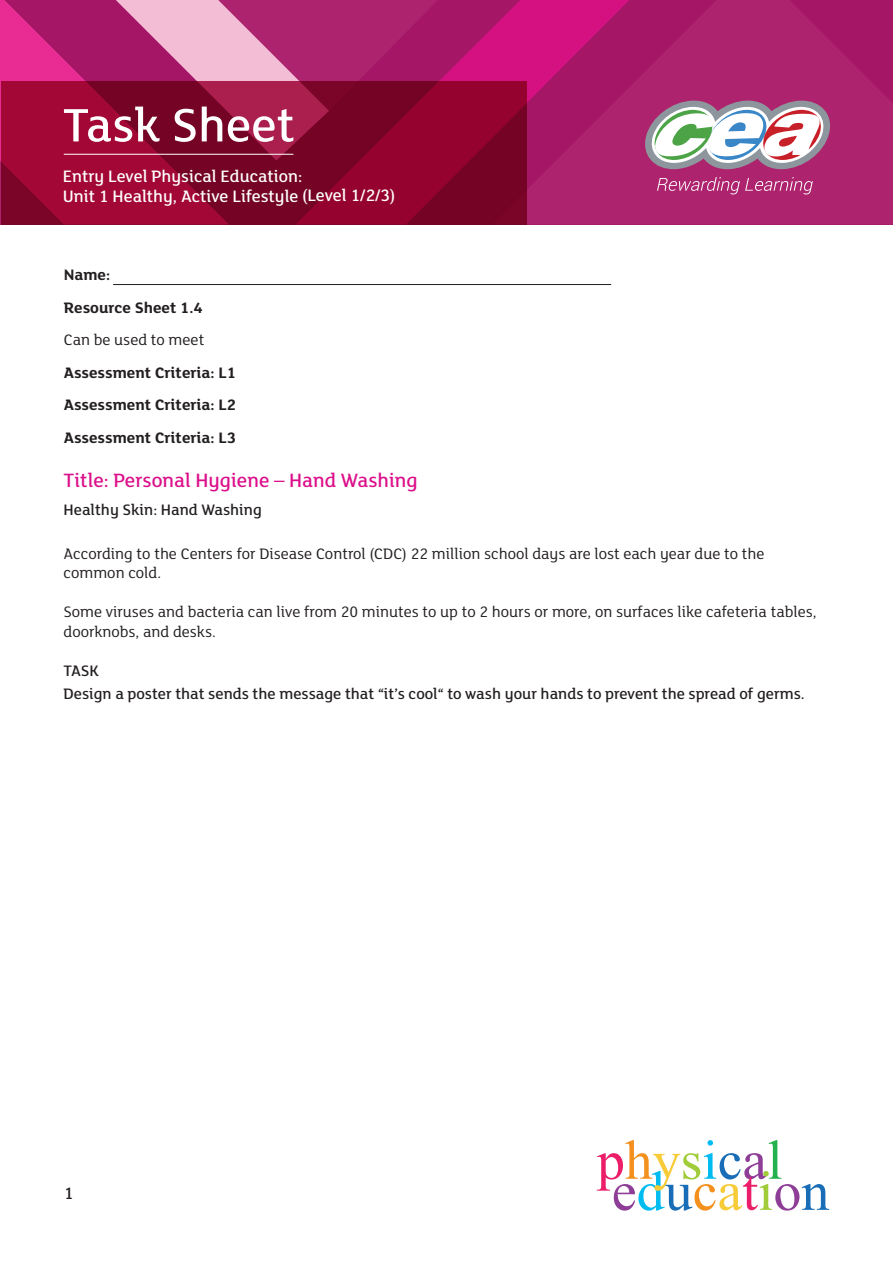
<style>
.page{position:relative;width:893px;height:1263px;background:#fff}
.page>*{position:absolute;margin:0;border:0;box-sizing:border-box;transform-origin:0 0}
.t1{font:500 51px "FS Lola";color:#fff}
.Title_Heading{font:500 21px "FS Lola";color:#dc108a}
.t2{font:500 18px/19.5px "FS Lola";color:#fff}
.t3{font:500 18px "FS Lola";color:#231f20}
.Body{font:16.5px/19.5px "FS Lola";color:#231f20}
.Instruction{font:500 16.5px "FS Lola";color:#231f20}
.Heading_2{font:700 16.5px "FS Lola";color:#231f20}
.Tabs_Medium{font:500 16.5px "FS Lola";color:#231f20}
.tabs_regular{font:16.5px "FS Lola";color:#231f20}
</style>
<div class="page">
<svg style="left:663px;top:0;width:230px;height:224px;background:#ac206c"></svg>
<svg style="left:0;top:0;width:82px;height:137px;background:#c9227f"></svg>
<svg style="left:471px;top:0;width:192px;height:224px;background:#b4196f"></svg>
<svg style="left:82px;top:0;width:389px;height:81px;background:#bd4686"></svg>
<svg style="left:1px;top:81px;width:525px;height:143px;background:#8c062f"></svg>
<svg style="left:657px;top:177px;width:156px;height:17px;background:#ba4584"></svg>
<svg style="left:645px;top:101px;width:185px;height:69px"></svg>
<hr style="left:64px;top:154px;width:229px;height:1px;background:#fff">
<svg style="left:597px;top:1140px;width:232px;height:70px"></svg>
<hr style="left:113px;top:284px;width:498px;height:1px;background:#231f20">
<h1 class="t1" style="left:63px;top:92px;width:234px">Task Sheet</h1>
<p class="t2" style="left:63px;top:166px;width:334px">Entry Level Physical Education:<br>Unit 1 Healthy, Active Lifestyle (Level 1/2/3)</p>
<p class="Heading_2" style="left:64px;top:264px;width:48px">Name:</p>
<p class="Heading_2" style="left:64px;top:296px;width:141px">Resource Sheet 1.4</p>
<p class="tabs_regular" style="left:64px;top:329px;width:142px">Can be used to meet</p>
<p class="Heading_2" style="left:64px;top:361px;width:174px">Assessment Criteria: L1</p>
<p class="Heading_2" style="left:64px;top:393px;width:174px">Assessment Criteria: L2</p>
<p class="Heading_2" style="left:64px;top:426px;width:174px">Assessment Criteria: L3</p>
<p class="Title_Heading" style="left:64px;top:467px;width:356px">Title: Personal Hygiene – Hand Washing</p>
<p class="Tabs_Medium" style="left:64px;top:499px;width:200px">Healthy Skin: Hand Washing</p>
<p class="Body" style="left:64px;top:543px;width:703px">According to the Centers for Disease Control (CDC) 22 million school days are lost each year due to the</p>
<p class="Body" style="left:64px;top:562px;width:99px">common cold.</p>
<p class="Body" style="left:64px;top:601px;width:754px">Some viruses and bacteria can live from 20 minutes to up to 2 hours or more, on surfaces like cafeteria tables, doorknobs, and desks.</p>
<p class="Tabs_Medium" style="left:64px;top:659px;width:37px">TASK</p>
<p class="Instruction" style="left:64px;top:683px;width:743px">Design a poster that sends the message that “it’s cool“ to wash your hands to prevent the spread of germs.</p>
<p class="t3" style="left:64px;top:1182px;width:11px">1</p>
</div>
